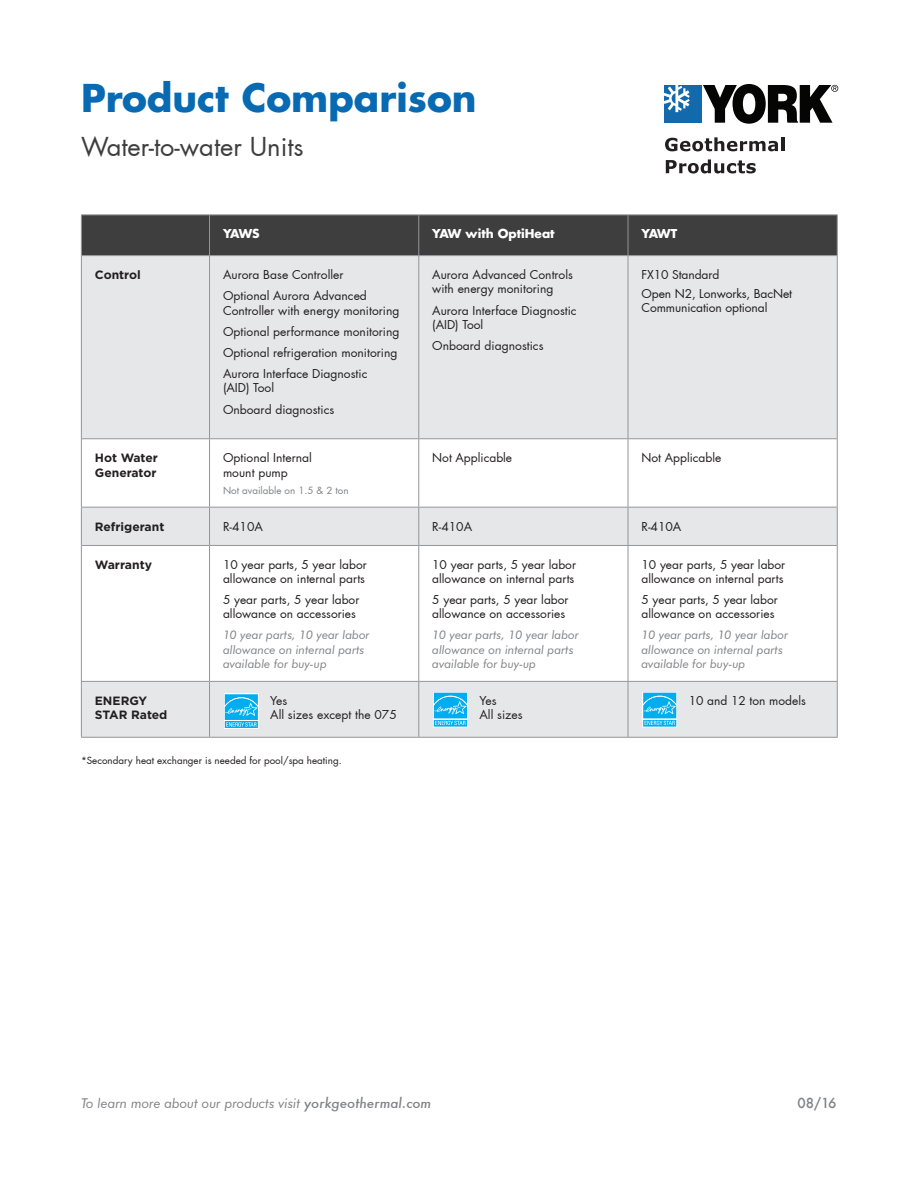
<style>
.page{position:relative;width:918px;height:1188px;background:#fff}
.page>*{position:absolute;margin:0;border:0;box-sizing:border-box;transform-origin:0 0}
.t1{font:700 37.5px "Futura";color:#076ab2}
.t2{font:25.5px "Futura";color:#3e3e3f}
.t3{font:italic 13.5px "Futura BT";color:#808285}
.t4{font:500 13.5px "Futura";color:#808285}
.t5{font:12px/14.4px "Futura";color:#231f20}
.t6{font:700 12px/14.4px "Gotham";color:#231f20}
.t7{font:700 12px "Futura";color:#fff}
.t8{font:11.85px/14.2px "Futura";color:#231f20}
.t9{font:italic 11.85px/14.2px "Futura BT";color:#808285}
.t10{font:9.75px "Futura";color:#231f20}
.t11{font:9.75px "Futura";color:#808285}
.s1{font-family:"Futura";font-weight:500}
</style>
<div class="page">
<div style="left:664px;top:85px;width:38px;height:38px;background:#126aad"></div>
<svg style="left:664px;top:85px;width:26px;height:27px"></svg>
<svg style="left:703px;top:84px;width:135px;height:40px"></svg>
<svg style="left:665px;top:137px;width:113px;height:14px"></svg>
<hr style="left:781px;top:137px;width:3px;height:14px;background:#231f20">
<svg style="left:666px;top:159px;width:90px;height:15px"></svg>
<div style="left:82px;top:215px;width:755px;height:40px;background:#3e3e3f"></div>
<div style="left:82px;top:256px;width:755px;height:481px;background:#e6e7e9"></div>
<svg style="left:82px;top:439px;width:755px;height:242px"></svg>
<hr style="left:81px;top:215px;width:1px;height:41px;background:#939598">
<hr style="left:209px;top:215px;width:1px;height:40px;background:#939598">
<hr style="left:418px;top:215px;width:1px;height:40px;background:#939598">
<hr style="left:628px;top:215px;width:1px;height:40px;background:#939598">
<hr style="left:837px;top:215px;width:1px;height:41px;background:#939598">
<hr style="left:81px;top:256px;width:1px;height:183px;background:#939598">
<hr style="left:209px;top:256px;width:1px;height:182px;background:#939598">
<hr style="left:418px;top:256px;width:1px;height:182px;background:#939598">
<hr style="left:628px;top:256px;width:1px;height:182px;background:#939598">
<hr style="left:837px;top:256px;width:1px;height:183px;background:#939598">
<hr style="left:81px;top:439px;width:1px;height:68px;background:#939598">
<hr style="left:209px;top:439px;width:1px;height:68px;background:#939598">
<hr style="left:418px;top:439px;width:1px;height:68px;background:#939598">
<hr style="left:628px;top:439px;width:1px;height:68px;background:#939598">
<hr style="left:837px;top:439px;width:1px;height:68px;background:#939598">
<hr style="left:81px;top:682px;width:1px;height:55px;background:#939598">
<hr style="left:209px;top:682px;width:1px;height:55px;background:#939598">
<hr style="left:418px;top:682px;width:1px;height:55px;background:#939598">
<hr style="left:628px;top:682px;width:1px;height:55px;background:#939598">
<hr style="left:837px;top:682px;width:1px;height:55px;background:#939598">
<hr style="left:210px;top:255px;width:209px;height:1px;background:#939598">
<hr style="left:419px;top:255px;width:209px;height:1px;background:#939598">
<hr style="left:628px;top:255px;width:209px;height:1px;background:#939598">
<hr style="left:210px;top:438px;width:209px;height:1px;background:#939598">
<hr style="left:419px;top:438px;width:209px;height:1px;background:#939598">
<hr style="left:628px;top:438px;width:209px;height:1px;background:#939598">
<hr style="left:837px;top:508px;width:1px;height:37px;background:#939598">
<hr style="left:837px;top:545px;width:1px;height:136px;background:#939598">
<hr style="left:81px;top:737px;width:129px;height:1px;background:#939598">
<hr style="left:210px;top:737px;width:209px;height:1px;background:#939598">
<hr style="left:419px;top:737px;width:209px;height:1px;background:#939598">
<hr style="left:628px;top:737px;width:210px;height:1px;background:#939598">
<hr style="left:81px;top:214px;width:129px;height:1px;background:#939598">
<hr style="left:210px;top:214px;width:209px;height:1px;background:#939598">
<hr style="left:419px;top:214px;width:209px;height:1px;background:#939598">
<hr style="left:628px;top:214px;width:210px;height:1px;background:#939598">
<hr style="left:81px;top:507px;width:129px;height:1px;background:#939598">
<hr style="left:210px;top:507px;width:209px;height:1px;background:#939598">
<hr style="left:419px;top:507px;width:209px;height:1px;background:#939598">
<hr style="left:628px;top:507px;width:210px;height:1px;background:#939598">
<hr style="left:82px;top:545px;width:128px;height:1px;background:#939598">
<hr style="left:210px;top:545px;width:209px;height:1px;background:#939598">
<hr style="left:419px;top:545px;width:209px;height:1px;background:#939598">
<hr style="left:628px;top:545px;width:209px;height:1px;background:#939598">
<hr style="left:81px;top:681px;width:129px;height:1px;background:#939598">
<hr style="left:210px;top:681px;width:209px;height:1px;background:#939598">
<hr style="left:419px;top:681px;width:209px;height:1px;background:#939598">
<hr style="left:628px;top:681px;width:210px;height:1px;background:#939598">
<hr style="left:81px;top:508px;width:1px;height:37px;background:#939598">
<hr style="left:81px;top:545px;width:1px;height:136px;background:#939598">
<hr style="left:209px;top:508px;width:1px;height:37px;background:#939598">
<hr style="left:418px;top:508px;width:1px;height:37px;background:#939598">
<hr style="left:628px;top:508px;width:1px;height:37px;background:#939598">
<hr style="left:209px;top:546px;width:1px;height:135px;background:#939598">
<hr style="left:418px;top:546px;width:1px;height:135px;background:#939598">
<hr style="left:628px;top:546px;width:1px;height:135px;background:#939598">
<hr style="left:82px;top:255px;width:128px;height:1px;background:#939598">
<hr style="left:82px;top:438px;width:128px;height:1px;background:#939598">
<div style="left:224px;top:693px;width:35px;height:28px;background:#fff"></div>
<svg style="left:224px;top:694px;width:35px;height:35px"></svg>
<div style="left:433px;top:692px;width:35px;height:27px;background:#afe5f9"></div>
<svg style="left:433px;top:693px;width:35px;height:34px"></svg>
<svg style="left:642px;top:692px;width:35px;height:1px"></svg>
<svg style="left:642px;top:693px;width:35px;height:34px"></svg>
<p class="t1" style="left:81px;top:73px;width:397px">Product Comparison</p>
<p class="t2" style="left:81px;top:131px;width:224px">Water-to-water Units</p>
<p class="t7" style="left:223px;top:226px;width:38px">YAWS</p>
<p class="t7" style="left:432px;top:226px;width:124px">YAW with OptiHeat</p>
<p class="t7" style="left:642px;top:226px;width:37px">YAWT</p>
<p class="t6" style="left:95px;top:267px;width:48px">Control</p>
<p class="t5" style="left:223px;top:268px;width:122px">Aurora Base Controller</p>
<p class="t5" style="left:223px;top:289px;width:178px">Optional Aurora Advanced<br>Controller with energy monitoring</p>
<p class="t5" style="left:223px;top:324px;width:178px">Optional performance monitoring</p>
<p class="t5" style="left:223px;top:345px;width:176px">Optional refrigeration monitoring</p>
<p class="t5" style="left:223px;top:367px;width:146px">Aurora Interface Diagnostic (AID) Tool</p>
<p class="t5" style="left:223px;top:402px;width:113px">Onboard diagnostics</p>
<p class="t6" style="left:95px;top:450px;width:65px">Hot Water<br>Generator</p>
<p class="t5" style="left:223px;top:451px;width:90px">Optional Internal mount pump</p>
<p class="t11" style="left:223px;top:484px;width:127px">Not available on 1.5 &amp; 2 ton</p>
<p class="t5" style="left:432px;top:268px;width:142px">Aurora Advanced Controls with energy monitoring</p>
<p class="t5" style="left:432px;top:303px;width:146px">Aurora Interface Diagnostic (AID) Tool</p>
<p class="t5" style="left:432px;top:339px;width:113px">Onboard diagnostics</p>
<p class="t5" style="left:642px;top:268px;width:79px">FX10 Standard</p>
<p class="t5" style="left:642px;top:287px;width:152px">Open N2, Lonworks, BacNet<br>Communication optional</p>
<p class="t5" style="left:432px;top:451px;width:81px">Not Applicable</p>
<p class="t5" style="left:642px;top:451px;width:81px">Not Applicable</p>
<p class="t6" style="left:95px;top:519px;width:71px">Refrigerant</p>
<p class="t5" style="left:223px;top:519px;width:41px">R-410A</p>
<p class="t5" style="left:432px;top:519px;width:41px">R-410A</p>
<p class="t5" style="left:642px;top:519px;width:41px">R-410A</p>
<p class="t6" style="left:95px;top:557px;width:59px">Warranty</p>
<p class="t8" style="left:223px;top:557px;width:145px">10 year parts, 5 year labor allowance on internal parts</p>
<p class="t8" style="left:223px;top:593px;width:138px">5 year parts, 5 year labor allowance on accessories</p>
<p class="t9" style="left:223px;top:628px;width:148px">10 year parts, 10 year labor allowance on internal parts available for buy-up</p>
<p class="t8" style="left:432px;top:557px;width:145px">10 year parts, 5 year labor allowance on internal parts</p>
<p class="t8" style="left:432px;top:593px;width:138px">5 year parts, 5 year labor allowance on accessories</p>
<p class="t9" style="left:432px;top:628px;width:148px">10 year parts, 10 year labor allowance on internal parts available for buy-up</p>
<p class="t8" style="left:642px;top:557px;width:145px">10 year parts, 5 year labor allowance on internal parts</p>
<p class="t8" style="left:642px;top:593px;width:138px">5 year parts, 5 year labor allowance on accessories</p>
<p class="t9" style="left:642px;top:628px;width:148px">10 year parts, 10 year labor allowance on internal parts available for buy-up</p>
<p class="t6" style="left:95px;top:693px;width:74px">ENERGY<br>STAR Rated</p>
<p class="t5" style="left:270px;top:693px;width:19px">Yes</p>
<p class="t5" style="left:270px;top:708px;width:128px">All sizes except the 075</p>
<p class="t10" style="left:81px;top:754px;width:262px">*Secondary heat exchanger is needed for pool/spa heating.</p>
<p class="t5" style="left:480px;top:693px;width:19px">Yes</p>
<p class="t5" style="left:480px;top:708px;width:45px">All sizes</p>
<p class="t3" style="left:81px;top:1095px;width:352px">To learn more about our products visit <span class="s1">yorkgeothermal.com</span></p>
<p class="t5" style="left:689px;top:693px;width:119px">10 and 12 ton models</p>
<p class="t4" style="left:798px;top:1094px;width:41px">08/16</p>
</div>
